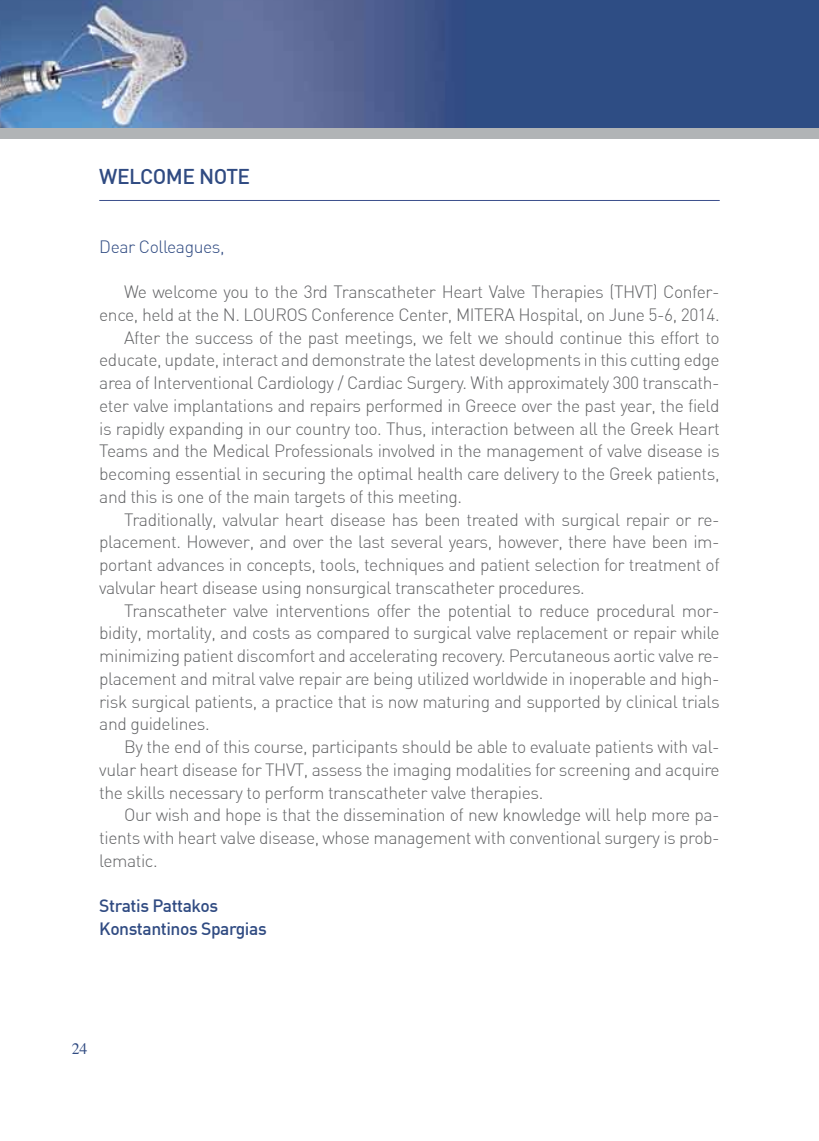
<style>
.page{position:relative;width:819px;height:1141px;background:#fff}
.page>*{position:absolute;margin:0;border:0;box-sizing:border-box;transform-origin:0 0}
.t1{font:500 21px "DIN Greek";letter-spacing:-.025em;color:#304b82}
.t2{font:300 17.5px "DIN Greek";letter-spacing:-.025em;color:#636466}
.t3{font:500 17.5px/22.8px "DIN Greek";letter-spacing:-.025em;color:#304b82}
.t4{font:300 17.5px "DIN Greek";letter-spacing:-.025em;color:#304b82}
.t5{font:15.75px "Times";color:#304b82}
</style>
<div class="page">
<img style="left:0;top:0;width:819px;height:128px">
<div style="left:0;top:128px;width:819px;height:11px;background:#b1b4b6"></div>
<hr style="left:99px;top:200px;width:620px;height:1px;background:#3c4f8c">
<p class="t1" style="left:99px;top:164px;width:152px">WELCOME NOTE</p>
<p class="t4" style="left:99px;top:236px;width:127px">Dear Colleagues,</p>
<p class="t2" style="left:124px;top:282px;width:597px">We welcome you to the 3rd Transcatheter Heart Valve Therapies (THVT) Confer-</p>
<p class="t2" style="left:99px;top:305px;width:622px">ence, held at the N. LOUROS Conference Center, MITERA Hospital, on June 5-6, 2014.</p>
<p class="t2" style="left:124px;top:327px;width:597px">After the success of the past meetings, we felt we should continue this effort to</p>
<p class="t2" style="left:99px;top:350px;width:622px">educate, update, interact and demonstrate the latest developments in this cutting edge</p>
<p class="t2" style="left:99px;top:373px;width:622px">area of Interventional Cardiology / Cardiac Surgery. With approximately 300 transcath-</p>
<p class="t2" style="left:99px;top:396px;width:622px">eter valve implantations and repairs performed in Greece over the past year, the field</p>
<p class="t2" style="left:99px;top:418px;width:622px">is rapidly expanding in our country too. Thus, interaction between all the Greek Heart</p>
<p class="t2" style="left:99px;top:441px;width:622px">Teams and the Medical Professionals involved in the management of valve disease is</p>
<p class="t2" style="left:99px;top:464px;width:621px">becoming essential in securing the optimal health care delivery to the Greek patients,</p>
<p class="t2" style="left:99px;top:487px;width:364px">and this is one of the main targets of this meeting.</p>
<p class="t2" style="left:124px;top:509px;width:597px">Traditionally, valvular heart disease has been treated with surgical repair or re-</p>
<p class="t2" style="left:99px;top:532px;width:622px">placement. However, and over the last several years, however, there have been im-</p>
<p class="t2" style="left:99px;top:555px;width:622px">portant advances in concepts, tools, techniques and patient selection for treatment of</p>
<p class="t2" style="left:99px;top:578px;width:487px">valvular heart disease using nonsurgical transcatheter procedures.</p>
<p class="t2" style="left:124px;top:600px;width:597px">Transcatheter valve interventions offer the potential to reduce procedural mor-</p>
<p class="t2" style="left:99px;top:623px;width:622px">bidity, mortality, and costs as compared to surgical valve replacement or repair while</p>
<p class="t2" style="left:99px;top:646px;width:622px">minimizing patient discomfort and accelerating recovery. Percutaneous aortic valve re-</p>
<p class="t2" style="left:99px;top:669px;width:622px">placement and mitral valve repair are being utilized worldwide in inoperable and high-</p>
<p class="t2" style="left:99px;top:691px;width:622px">risk surgical patients, a practice that is now maturing and supported by clinical trials</p>
<p class="t2" style="left:99px;top:714px;width:112px">and guidelines.</p>
<p class="t2" style="left:124px;top:737px;width:597px">By the end of this course, participants should be able to evaluate patients with val-</p>
<p class="t2" style="left:99px;top:760px;width:622px">vular heart disease for THVT, assess the imaging modalities for screening and acquire</p>
<p class="t2" style="left:99px;top:782px;width:445px">the skills necessary to perform transcatheter valve therapies.</p>
<p class="t2" style="left:124px;top:805px;width:597px">Our wish and hope is that the dissemination of new knowledge will help more pa-</p>
<p class="t2" style="left:99px;top:828px;width:622px">tients with heart valve disease, whose management with conventional surgery is prob-</p>
<p class="t2" style="left:99px;top:851px;width:60px">lematic.</p>
<p class="t3" style="left:99px;top:895px;width:169px">Stratis Pattakos<br>Konstantinos Spargias</p>
<p class="t5" style="left:72px;top:1034px;width:17px">24</p>
</div>
